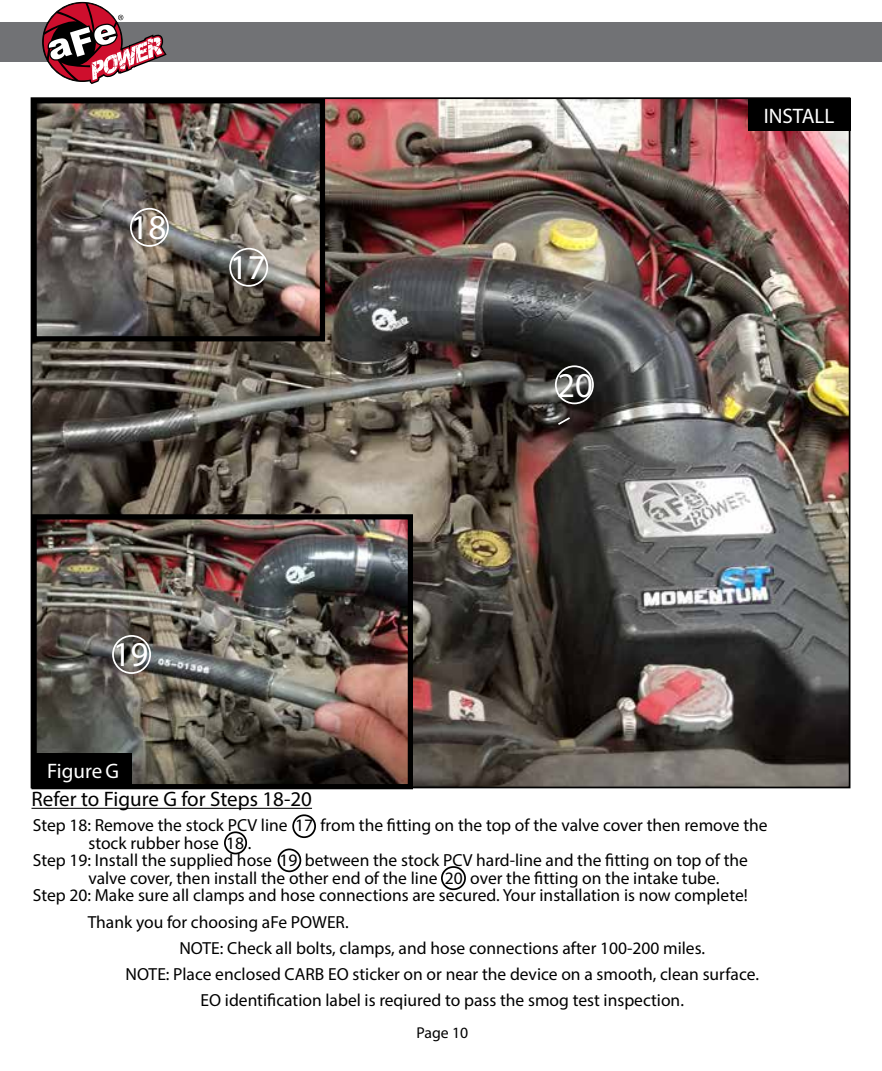
<style>
.page{position:relative;width:882px;height:1071px;background:#fff}
.page>*{position:absolute;margin:0;border:0;box-sizing:border-box;transform-origin:0 0}
.t1{font:35px "Myriad Pro";color:#fff}
.t2{font:21px "Myriad Pro";color:#000}
.t3{font:21px "Myriad Pro";color:#fff}
.t4{font:17.5px "Myriad Pro";color:#000}
.t5{font:15.75px "Myriad Pro";color:#000}
</style>
<div class="page">
<img style="left:34px;top:100px;width:813px;height:685px">
<div style="left:0;top:23px;width:882px;height:39px;background:#717275"></div>
<svg style="left:43px;top:3px;width:124px;height:81px"></svg>
<svg style="left:556px;top:416px;width:16px;height:11px"></svg>
<div style="left:748px;top:98px;width:102px;height:33px;background:#000"></div>
<hr style="left:32px;top:808px;width:280px;height:1px;background:#000">
<img style="left:38px;top:104px;width:281px;height:231px">
<div style="left:32px;top:98px;width:293px;height:243px;border:5px solid #000"></div>
<img style="left:38px;top:520px;width:369px;height:263px">
<div style="left:32px;top:514px;width:381px;height:275px;border:5px solid #000"></div>
<div style="left:34px;top:753px;width:98px;height:33px;background:#000"></div>
<div style="left:229px;top:248px;width:39px;height:39px;border:2px solid #fff;border-radius:50%"></div>
<div style="left:130px;top:208px;width:39px;height:39px;border:2px solid #fff;border-radius:50%"></div>
<div style="left:112px;top:635px;width:39px;height:39px;border:2px solid #fff;border-radius:50%"></div>
<div style="left:555px;top:365px;width:39px;height:39px;border:2px solid #fff;border-radius:50%"></div>
<div style="left:292px;top:814px;width:24px;height:24px;border:2px solid #000;border-radius:50%"></div>
<div style="left:224px;top:831px;width:23px;height:23px;border:2px solid #000;border-radius:50%"></div>
<div style="left:441px;top:866px;width:25px;height:24px;border:2px solid #000;border-radius:50%"></div>
<div style="left:278px;top:849px;width:23px;height:23px;border:2px solid #000;border-radius:50%"></div>
<h1 class="t1" style="left:131px;top:206px;width:37px">18</h1>
<h1 class="t1" style="left:230px;top:246px;width:37px">17</h1>
<h1 class="t1" style="left:113px;top:633px;width:37px">19</h1>
<p class="t3" style="left:47px;top:758px;width:73px">Figure G</p>
<h1 class="t1" style="left:557px;top:363px;width:37px">20</h1>
<p class="t3" style="left:764px;top:103px;width:72px">INSTALL</p>
<p class="t2" style="left:32px;top:786px;width:282px">Refer to Figure G for Steps 18-20</p>
<p class="t4" style="left:33px;top:815px;width:736px">Step 18: Remove the stock PCV line 17 from the fitting on the top of the valve cover then remove the</p>
<p class="t4" style="left:88px;top:832px;width:165px">stock rubber hose 18 .</p>
<p class="t4" style="left:33px;top:850px;width:717px">Step 19: Install the supplied hose 19 between the stock PCV hard-line and the fitting on top of the</p>
<p class="t4" style="left:88px;top:867px;width:633px">valve cover, then install the other end of the line 20 over the fitting on the intake tube.</p>
<p class="t4" style="left:33px;top:885px;width:717px">Step 20: Make sure all clamps and hose connections are secured. Your installation is now complete!</p>
<p class="t4" style="left:88px;top:911px;width:263px">Thank you for choosing aFe POWER.</p>
<p class="t4" style="left:179px;top:937px;width:527px">NOTE: Check all bolts, clamps, and hose connections after 100-200 miles.</p>
<p class="t4" style="left:126px;top:964px;width:635px">NOTE: Place enclosed CARB EO sticker on or near the device on a smooth, clean surface.</p>
<p class="t4" style="left:201px;top:990px;width:485px">EO identification label is reqiured to pass the smog test inspection.</p>
<p class="t5" style="left:416px;top:1023px;width:53px">Page 10</p>
</div>
